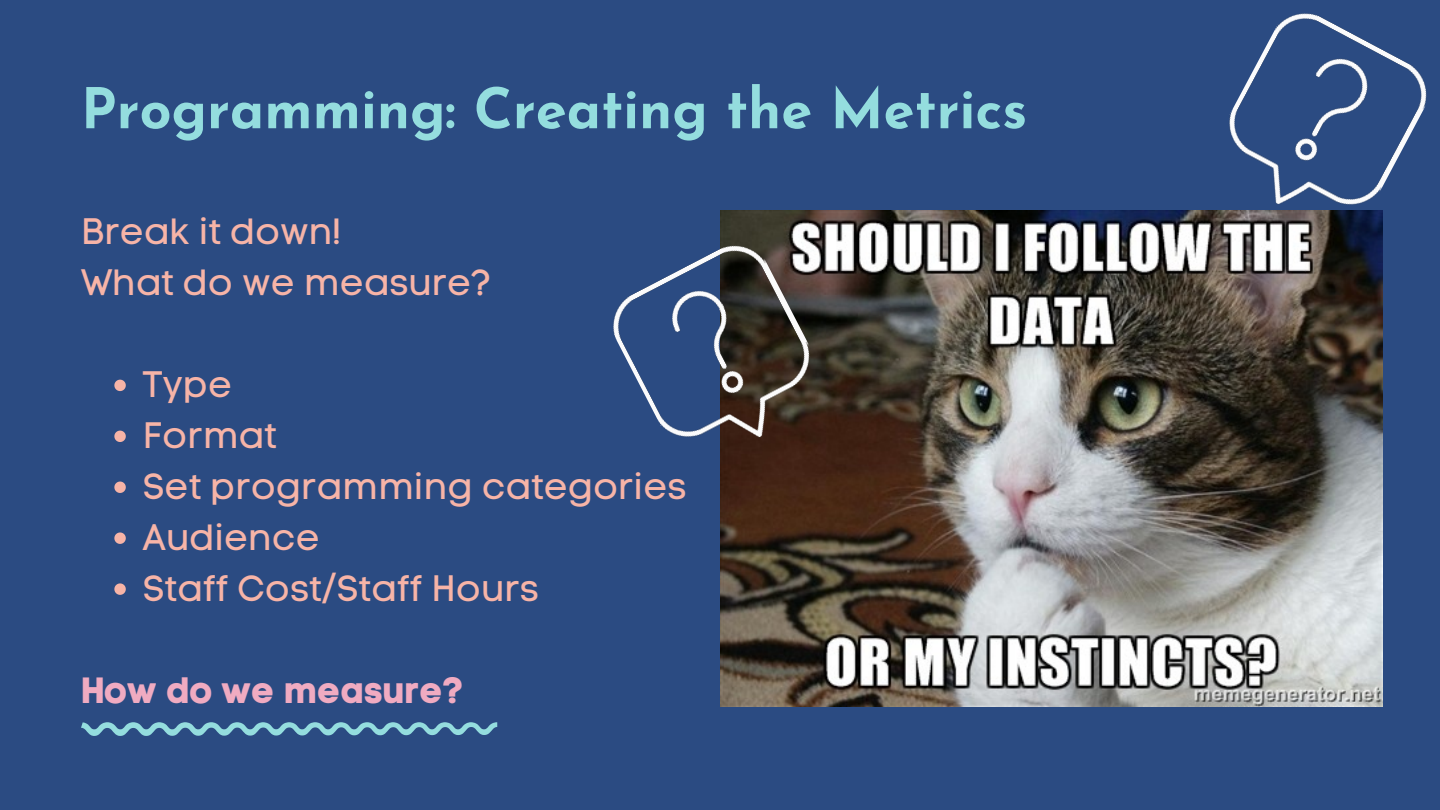
<style>
.page{position:relative;width:1440px;height:810px;background:#2b4b82}
.page>*{position:absolute;margin:0;border:0;box-sizing:border-box;transform-origin:0 0}
.t1{font:700 56px "Josefin Sans";color:#94ddde}
.t2{font:36.4px/50.9px "Code Pro Normal LC";color:#f7b4a7}
.t3{font:36.4px "Code Pro Bold LC";color:#f0abc1}
</style>
<div class="page">
<img style="left:720px;top:210px;width:663px;height:497px">
<img style="left:613px;top:232px;width:226px;height:248px">
<img style="left:1200px;top:13px;width:227px;height:236px">
<svg style="left:81px;top:722px;width:416px;height:14px"></svg>
<svg style="left:114px;top:380px;width:12px;height:11px"></svg>
<svg style="left:114px;top:431px;width:12px;height:11px"></svg>
<svg style="left:114px;top:482px;width:12px;height:11px"></svg>
<svg style="left:114px;top:532px;width:12px;height:12px"></svg>
<svg style="left:114px;top:583px;width:12px;height:12px"></svg>
<h1 class="t1" style="left:81px;top:86px;width:948px">Programming: Creating the Metrics</h1>
<p class="t2" style="left:81px;top:206px;width:412px">Break it down!<br>What do we measure?</p>
<p class="t2" style="left:143px;top:359px;width:545px">Type<br>Format<br>Set programming categories<br>Audience<br>Staff Cost/Staff Hours</p>
<p class="t3" style="left:81px;top:668px;width:385px">How do we measure?</p>
</div>
